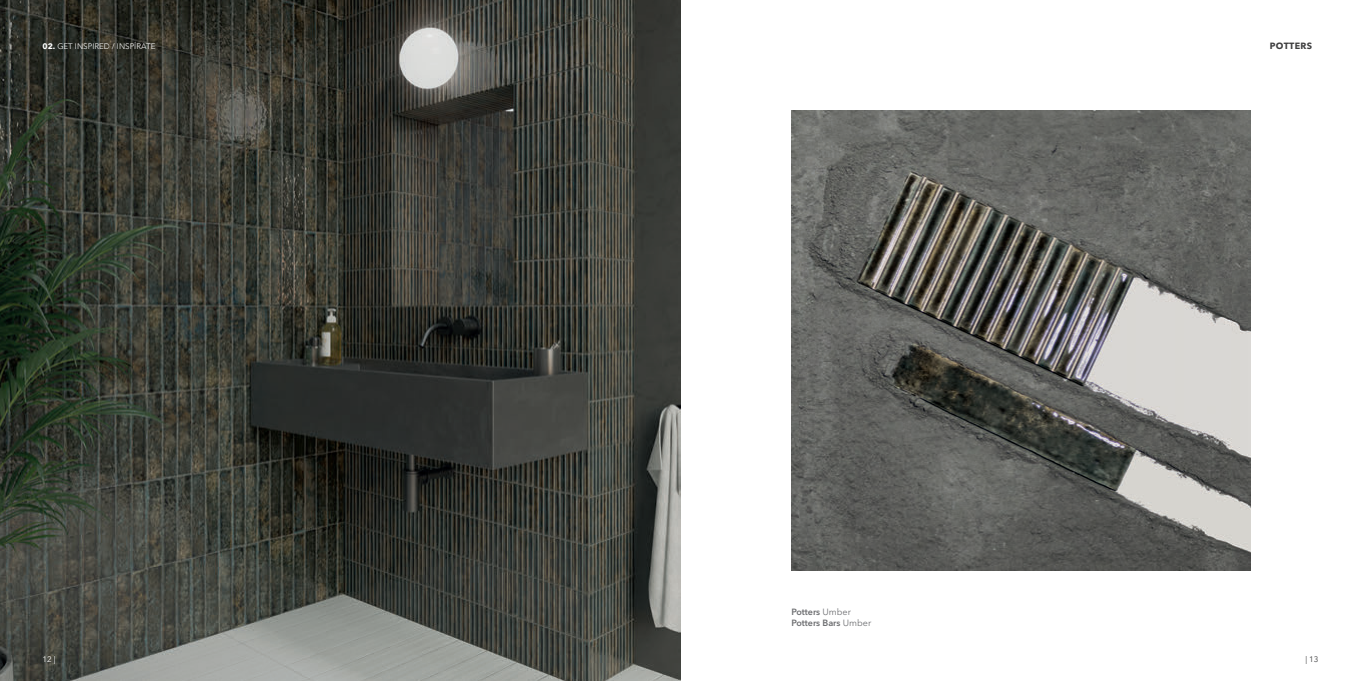
<style>
.page{position:relative;width:1361px;height:681px;background:#fff}
.page>*{position:absolute;margin:0;border:0;box-sizing:border-box;transform-origin:0 0}
.t1{font:600 9px "Avenir Next LT Pro";color:#6c6d70}
.t2{font:700 9px "Avenir Next LT Pro";letter-spacing:.035em;color:#3e3e3f}
.t3{font:300 8px "Avenir LT Std";color:#fff}
.t4{font:8px "Avenir Next LT Pro";color:#fff}
.t5{font:8px "Avenir Next LT Pro";color:#3c3c3d}
.s1{font-family:"Avenir Next LT Pro";font-weight:700}
.s2{font-weight:400}
</style>
<div class="page">
<img style="left:0;top:0;width:680px;height:680px">
<img style="left:791px;top:110px;width:459px;height:460px">
<p class="t3" style="left:43px;top:41px;width:114px"><span class="s1">02.</span> GET INSPIRED / INSPÍRATE</p>
<p class="t2" style="left:1270px;top:41px;width:44px">POTTERS</p>
<p class="t1" style="left:791px;top:606px;width:61px">Potters <span class="s2">Umber</span></p>
<p class="t1" style="left:791px;top:617px;width:81px">Potters Bars <span class="s2">Umber</span></p>
<p class="t4" style="left:43px;top:654px;width:15px">12 |</p>
<p class="t5" style="left:1305px;top:654px;width:15px">| 13</p>
</div>
